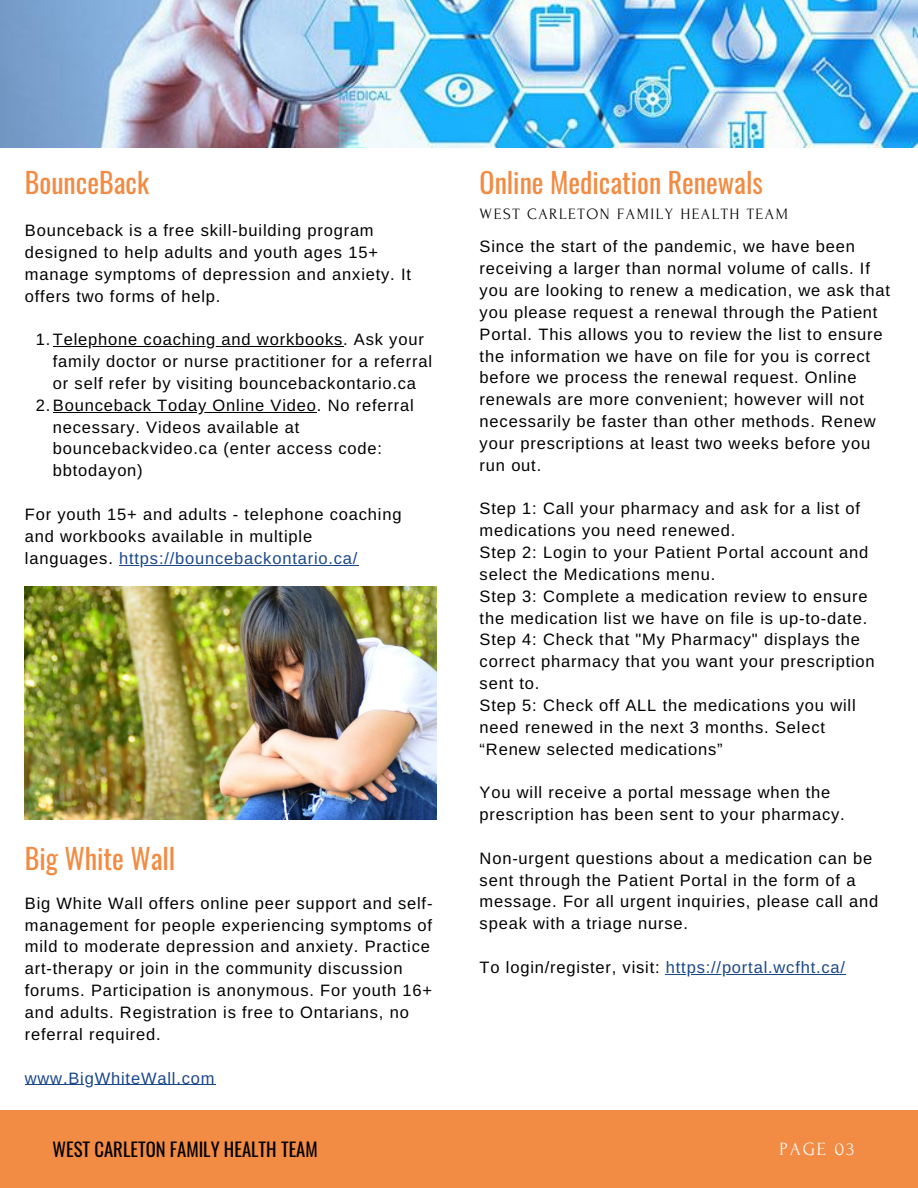
<style>
.page{position:relative;width:918px;height:1188px;background:#fff}
.page>*{position:absolute;margin:0;border:0;box-sizing:border-box;transform-origin:0 0}
.t1{font:27.9px "Oswald";color:#f28b43}
.t2{font:18.6px "Oswald";color:#000}
.t3{font:18.6px "Forum";letter-spacing:.1em;color:#fafafa}
.t4{font:16.5px/21.9px "Arimo";letter-spacing:.05em;color:#000}
.t5{font:16.5px "Arimo";letter-spacing:.05em;color:#1a4789}
.t6{font:15.75px "Forum";letter-spacing:.1em;color:#000}
.s1{color:#1a4789}
.s2{color:#000}
</style>
<div class="page">
<div style="left:0;top:1110px;width:918px;height:78px;background:#f28b43"></div>
<img style="left:0;top:0;width:917px;height:147px">
<hr style="left:666px;top:974px;width:180px;height:1px;background:#1a4789">
<hr style="left:53px;top:346px;width:290px;height:1px;background:#000">
<hr style="left:53px;top:412px;width:264px;height:1px;background:#000">
<hr style="left:119px;top:565px;width:239px;height:1px;background:#1a4789">
<hr style="left:25px;top:1084px;width:190px;height:1px;background:#1a4789">
<img style="left:25px;top:587px;width:412px;height:233px">
<h1 class="t1" style="left:25px;top:161px;width:126px">BounceBack</h1>
<p class="t4" style="left:25px;top:219px;width:388px">Bounceback is a free skill-building program designed to help adults and youth ages 15+ manage symptoms of depression and anxiety. It offers two forms of help.</p>
<p class="t4" style="left:36px;top:329px;width:389px">1.Telephone coaching and workbooks. Ask your</p>
<p class="t4" style="left:53px;top:350px;width:381px">family doctor or nurse practitioner for a referral</p>
<p class="t4" style="left:53px;top:372px;width:365px">or self refer by visiting bouncebackontario.ca</p>
<p class="t4" style="left:36px;top:394px;width:379px">2.Bounceback Today Online Video. No referral</p>
<p class="t4" style="left:53px;top:416px;width:248px">necessary. Videos available at</p>
<p class="t4" style="left:53px;top:438px;width:331px">bouncebackvideo.ca (enter access code:</p>
<p class="t4" style="left:53px;top:460px;width:91px">bbtodayon)</p>
<p class="t4" style="left:25px;top:503px;width:378px">For youth 15+ and adults - telephone coaching and workbooks available in multiple languages. <span class="s1">https://bouncebackontario.ca/</span></p>
<h1 class="t1" style="left:25px;top:837px;width:152px">Big White Wall</h1>
<p class="t4" style="left:25px;top:892px;width:409px">Big White Wall offers online peer support and self&shy;management for people experiencing symptoms of mild to moderate depression and anxiety. Practice art-therapy or join in the community discussion forums. Participation is anonymous. For youth 16+ and adults. Registration is free to Ontarians, no referral required.</p>
<p class="t5" style="left:25px;top:1069px;width:191px">www.BigWhiteWall.com</p>
<h1 class="t1" style="left:480px;top:161px;width:285px">Online Medication Renewals</h1>
<p class="t6" style="left:480px;top:206px;width:310px">WEST CARLETON FAMILY HEALTH TEAM</p>
<p class="t4" style="left:480px;top:236px;width:412px">Since the start of the pandemic, we have been receiving a larger than normal volume of calls. If you are looking to renew a medication, we ask that you please request a renewal through the Patient Portal. This allows you to review the list to ensure the information we have on file for you is correct before we process the renewal request. Online renewals are more convenient; however will not necessarily be faster than other methods. Renew your prescriptions at least two weeks before you run out.</p>
<p class="t4" style="left:480px;top:498px;width:397px">Step 1: Call your pharmacy and ask for a list of medications you need renewed.<br>Step 2: Login to your Patient Portal account and select the Medications menu.<br>Step 3: Complete a medication review to ensure the medication list we have on file is up-to-date.<br>Step 4: Check that "My Pharmacy" displays the correct pharmacy that you want your prescription sent to.<br>Step 5: Check off ALL the medications you will need renewed in the next 3 months. Select “Renew selected medications”</p>
<p class="t4" style="left:480px;top:782px;width:367px">You will receive a portal message when the prescription has been sent to your pharmacy.</p>
<p class="t4" style="left:480px;top:847px;width:400px">Non-urgent questions about a medication can be sent through the Patient Portal in the form of a message. For all urgent inquiries, please call and speak with a triage nurse.</p>
<p class="t5" style="left:480px;top:958px;width:367px"><span class="s2">To login/register, visit:</span> https://portal.wcfht.ca/</p>
<p class="t2" style="left:53px;top:1135px;width:267px">WEST CARLETON FAMILY HEALTH TEAM</p>
<p class="t3" style="left:780px;top:1139px;width:76px">PAGE 03</p>
</div>
